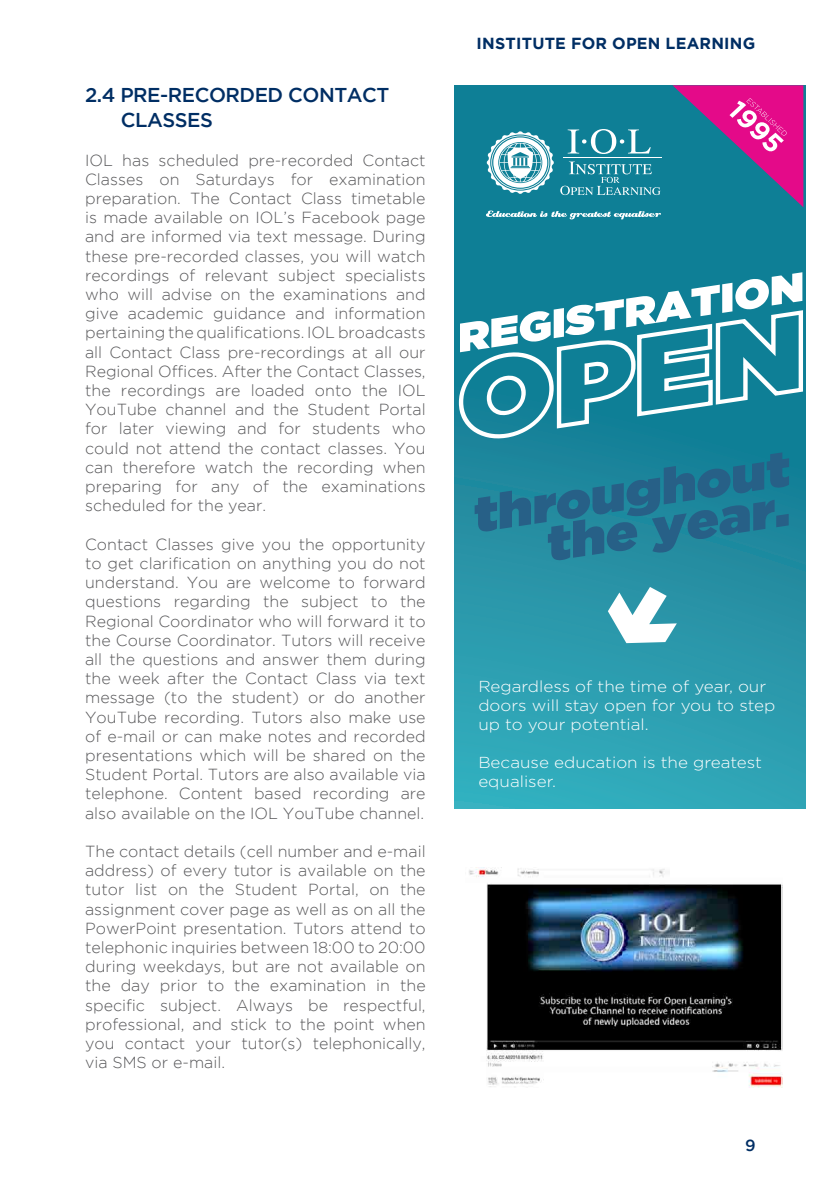
<style>
.page{position:relative;width:840px;height:1191px;background:#fff}
.page>*{position:absolute;margin:0;border:0;box-sizing:border-box;transform-origin:0 0}
.t1{font:italic 49.6px/39.8px "Gotham Ultra";color:#276087;text-align:right;scale:1.1 1}
.t2{font:italic 40.4px "Gotham Ultra";color:#fff;scale:1.1 1}
.t3{font:500 20px/25.6px "Gotham";letter-spacing:-.025em;color:#002e64}
.t4{font:300 16px/19.2px "Gotham";color:#58585a;text-align:justify}
.t5{font:700 16px "Gotham";letter-spacing:.015em;color:#002e64}
.t6{font:500 16px "Gotham";color:#002e64}
.t7{font:300 15.8px/19px "Gotham";color:#fff;scale:1.07 1}
</style>
<div class="page">
<img style="left:469px;top:867px;width:313px;height:220px">
<svg style="left:454px;top:85px;width:351px;height:723px;background:#208fa4"></svg>
<svg style="left:456px;top:308px;width:348px;height:139px;background:#2d8fa3"></svg>
<svg style="left:607px;top:587px;width:69px;height:56px"></svg>
<svg style="left:672px;top:85px;width:131px;height:122px;background:#794e94"></svg>
<svg style="left:486px;top:131px;width:67px;height:63px"></svg>
<svg style="left:567px;top:129px;width:83px;height:25px"></svg>
<svg style="left:560px;top:162px;width:100px;height:33px;background:#3392a6"></svg>
<hr style="left:563px;top:157px;width:98px;height:1px;background:#fff">
<svg style="left:485px;top:210px;width:175px;height:9px;background:#57a5b5"></svg>
<p class="t3" style="left:121px;top:81px;width:270px;text-indent:-36px">2.4 PRE-RECORDED CONTACT<br>CLASSES</p>
<p class="t4" style="left:85px;top:150px;width:342px">IOL has scheduled pre-recorded Contact Classes on Saturdays for examination preparation. The Contact Class timetable is made available on IOL’s Facebook page and are informed via text message. During these pre-recorded classes, you will watch recordings of relevant subject specialists who will advise on the examinations and give academic guidance and information pertaining the qualifications. IOL broadcasts all Contact Class pre-recordings at all our Regional Offices. After the Contact Classes, the recordings are loaded onto the IOL YouTube channel and the Student Portal for later viewing and for students who could not attend the contact classes. You can therefore watch the recording when preparing for any of the examinations scheduled for the year.</p>
<p class="t4" style="left:85px;top:534px;width:342px">Contact Classes give you the opportunity to get clarification on anything you do not understand. You are welcome to forward questions regarding the subject to the Regional Coordinator who will forward it to the Course Coordinator. Tutors will receive all the questions and answer them during the week after the Contact Class via text message (to the student) or do another YouTube recording. Tutors also make use of e-mail or can make notes and recorded presentations which will be shared on the Student Portal. Tutors are also available via telephone. Content based recording are also available on the IOL YouTube channel.</p>
<p class="t4" style="left:85px;top:841px;width:342px">The contact details (cell number and e-mail address) of every tutor is available on the tutor list on the Student Portal, on the assignment cover page as well as on all the PowerPoint presentation. Tutors attend to telephonic inquiries between 18:00 to 20:00 during weekdays, but are not available on the day prior to the examination in the specific subject. Always be respectful, professional, and stick to the point when you contact your tutor(s) telephonically, via SMS or e-mail.</p>
<p class="t5" style="left:476px;top:34px;width:280px">INSTITUTE FOR OPEN LEARNING</p>
<p class="t2" style="left:452px;top:316px;width:319px;rotate:-9deg">REGISTRATION</p>
<p class="t1" style="left:468px;top:496px;width:292px;rotate:-9deg">throughout the year.</p>
<p class="t7" style="left:478px;top:677px;width:279px">Regardless of the time of year, our doors will stay open for you to step up to your potential.</p>
<p class="t7" style="left:478px;top:753px;width:266px">Because education is the greatest equaliser.</p>
<p class="t6" style="left:744px;top:1136px;width:12px">9</p>
</div>
